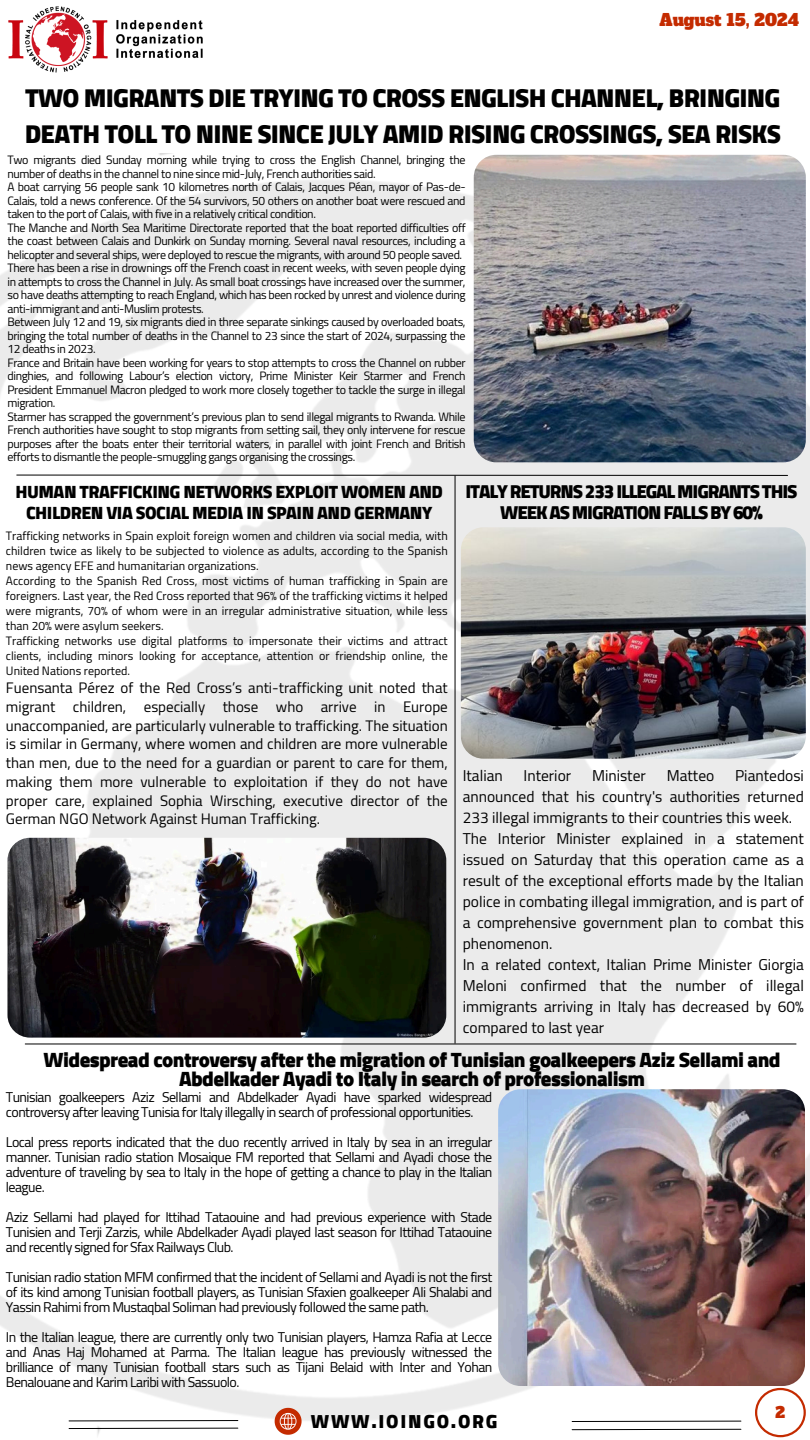
<style>
.page{position:relative;width:810px;height:1440px;background:#fff}
.page>*{position:absolute;margin:0;border:0;box-sizing:border-box;transform-origin:0 0}
.t1{font:900 26.2px/36px "Cairo";letter-spacing:-.03em;color:#000}
.t2{font:900 21px/18.8px "Cairo";letter-spacing:-.03em;color:#000;text-align:center}
.t3{font:900 19.2px "Cairo";letter-spacing:.09em;color:#000}
.t4{font:900 19px/21.8px "Cairo";letter-spacing:-.06em;color:#000;text-align:center}
.t5{font:900 18px/21px "Cairo";letter-spacing:-.03em;color:#000;text-align:center}
.t6{font:16.3px "Alfa Slab One";color:#c42b00}
.t7{font:15.5px/21px "Cairo";color:#000}
.t8{font:15px/18.8px "Cairo";color:#000;text-align:justify}
.t9{font:15px "Alfa Slab One";color:#c42b00}
.t10{font:14px/15px "Cairo";letter-spacing:-.04em;color:#000;text-align:justify}
.t11{font:12px/13.5px "Cairo";color:#000;text-align:justify}
.t12{font:12px/13.5px "Cairo";letter-spacing:-.03em;color:#000}
</style>
<div class="page">
<img style="left:0;top:153px;width:810px;height:1283px">
<svg style="left:16px;top:474px;width:772px;height:2px;background:#787878"></svg>
<img style="left:474px;top:155px;width:332px;height:307px;border-radius:23px">
<img style="left:498px;top:1089px;width:307px;height:297px;border-radius:22px">
<hr style="left:25px;top:1044px;width:771px;height:1px;background:#000">
<svg style="left:755px;top:1388px;width:51px;height:49px"></svg>
<svg style="left:275px;top:1408px;width:27px;height:27px"></svg>
<svg style="left:68px;top:1420px;width:171px;height:9px"></svg>
<svg style="left:571px;top:1420px;width:171px;height:2px"></svg>
<svg style="left:571px;top:1429px;width:171px;height:1px"></svg>
<hr style="left:455px;top:476px;width:1px;height:567px;background:#000">
<img style="left:7px;top:838px;width:439px;height:199px;border-radius:22px">
<img style="left:8px;top:6px;width:195px;height:67px">
<img style="left:461px;top:527px;width:345px;height:231px;border-radius:22px">
<p class="t6" style="left:660px;top:9px;width:141px">August 15, 2024</p>
<h1 class="t1" style="left:25px;top:80px;width:758px">TWO MIGRANTS DIE TRYING TO CROSS ENGLISH CHANNEL, BRINGING<br>DEATH TOLL TO NINE SINCE JULY AMID RISING CROSSINGS, SEA RISKS</h1>
<h2 class="t12" style="left:7px;top:153px;width:460px">Two migrants died Sunday morning while trying to cross the English Channel, bringing the number of deaths in the channel to nine since mid-July, French authorities said.</h2>
<h4 class="t11" style="left:7px;top:180px;width:460px">A boat carrying 56 people sank 10 kilometres north of Calais, Jacques Péan, mayor of Pas-de-Calais, told a news conference. Of the 54 survivors, 50 others on another boat were rescued and taken to the port of Calais, with five in a relatively critical condition.</h4>
<p class="t11" style="left:7px;top:221px;width:460px">The Manche and North Sea Maritime Directorate reported that the boat reported difficulties off the coast between Calais and Dunkirk on Sunday morning. Several naval resources, including a helicopter and several ships, were deployed to rescue the migrants, with around 50 people saved.</p>
<h6 class="t11" style="left:7px;top:261px;width:460px">There has been a rise in drownings off the French coast in recent weeks, with seven people dying in attempts to cross the Channel in July. As small boat crossings have increased over the summer, so have deaths attempting to reach England, which has been rocked by unrest and violence during anti-immigrant and anti-Muslim protests.</h6>
<h6 class="t11" style="left:7px;top:315px;width:460px">Between July 12 and 19, six migrants died in three separate sinkings caused by overloaded boats, bringing the total number of deaths in the Channel to 23 since the start of 2024, surpassing the 12 deaths in 2023.</h6>
<p class="t11" style="left:7px;top:356px;width:460px">France and Britain have been working for years to stop attempts to cross the Channel on rubber dinghies, and following Labour’s election victory, Prime Minister Keir Starmer and French President Emmanuel Macron pledged to work more closely together to tackle the surge in illegal migration.</p>
<h3 class="t11" style="left:7px;top:410px;width:460px">Starmer has scrapped the government’s previous plan to send illegal migrants to Rwanda. While French authorities have sought to stop migrants from setting sail, they only intervene for rescue purposes after the boats enter their territorial waters, in parallel with joint French and British efforts to dismantle the people-smuggling gangs organising the crossings.</h3>
<h6 class="t4" style="left:465px;top:480px;width:334px">ITALY RETURNS 233 ILLEGAL MIGRANTS THIS<br>WEEK AS MIGRATION FALLS BY 60%</h6>
<h6 class="t5" style="left:16px;top:481px;width:429px">HUMAN TRAFFICKING NETWORKS EXPLOIT WOMEN AND<br>CHILDREN VIA SOCIAL MEDIA IN SPAIN AND GERMANY</h6>
<h6 class="t11" style="left:6px;top:528px;width:443px;line-height:15px;text-align:left">Trafficking networks in Spain exploit foreign women and children via social media, with children twice as likely to be subjected to violence as adults, according to the Spanish news agency EFE and humanitarian organizations.<br>According to the Spanish Red Cross, most victims of human trafficking in Spain are foreigners. Last year, the Red Cross reported that 96% of the trafficking victims it helped were migrants, 70% of whom were in an irregular administrative situation, while less than 20% were asylum seekers.<br>Trafficking networks use digital platforms to impersonate their victims and attract clients, including minors looking for acceptance, attention or friendship online, the United Nations reported.</h6>
<h6 class="t8" style="left:6px;top:679px;width:443px">Fuensanta Pérez of the Red Cross’s anti-trafficking unit noted that migrant children, especially those who arrive in Europe unaccompanied, are particularly vulnerable to trafficking. The situation is similar in Germany, where women and children are more vulnerable than men, due to the need for a guardian or parent to care for them, making them more vulnerable to exploitation if they do not have proper care, explained Sophia Wirsching, executive director of the German NGO Network Against Human Trafficking.</h6>
<h6 class="t7" style="left:463px;top:765px;width:343px;text-indent:272px">Piantedosi announced that his country's authorities returned 233 illegal immigrants to their countries this week.<br>The Interior Minister explained in a statement issued on Saturday that this operation came as a result of the exceptional efforts made by the Italian police in combating illegal immigration, and is part of a comprehensive government plan to combat this phenomenon.<br>In a related context, Italian Prime Minister Giorgia Meloni confirmed that the number of illegal immigrants arriving in Italy has decreased by 60% compared to last year</h6>
<h6 class="t2" style="left:44px;top:1050px;width:739px">Widespread controversy after the migration of Tunisian goalkeepers Aziz Sellami and<br>Abdelkader Ayadi to Italy in search of professionalism</h6>
<h6 class="t7" style="left:463px;top:765px;width:42px">Italian</h6>
<h6 class="t7" style="left:524px;top:765px;width:49px">Interior</h6>
<h6 class="t7" style="left:592px;top:765px;width:55px">Minister</h6>
<h6 class="t7" style="left:667px;top:765px;width:49px">Matteo</h6>
<p class="t10" style="left:6px;top:1090px;width:488px">Tunisian goalkeepers Aziz Sellami and Abdelkader Ayadi have sparked widespread controversy after leaving Tunisia for Italy illegally in search of professional opportunities.</p>
<p class="t10" style="left:6px;top:1135px;width:488px">Local press reports indicated that the duo recently arrived in Italy by sea in an irregular manner. Tunisian radio station Mosaique FM reported that Sellami and Ayadi chose the adventure of traveling by sea to Italy in the hope of getting a chance to play in the Italian league.</p>
<p class="t10" style="left:6px;top:1210px;width:488px">Aziz Sellami had played for Ittihad Tataouine and had previous experience with Stade Tunisien and Terji Zarzis, while Abdelkader Ayadi played last season for Ittihad Tataouine and recently signed for Sfax Railways Club.</p>
<p class="t10" style="left:6px;top:1270px;width:488px">Tunisian radio station MFM confirmed that the incident of Sellami and Ayadi is not the first of its kind among Tunisian football players, as Tunisian Sfaxien goalkeeper Ali Shalabi and Yassin Rahimi from Mustaqbal Soliman had previously followed the same path.</p>
<p class="t10" style="left:6px;top:1330px;width:488px">In the Italian league, there are currently only two Tunisian players, Hamza Rafia at Lecce and Anas Haj Mohamed at Parma. The Italian league has previously witnessed the brilliance of many Tunisian football stars such as Tijani Belaid with Inter and Yohan Benalouane and Karim Laribi with Sassuolo.</p>
<p class="t3" style="left:311px;top:1410px;width:188px">WWW.IOINGO.ORG</p>
<p class="t9" style="left:776px;top:1402px;width:11px">2</p>
</div>
